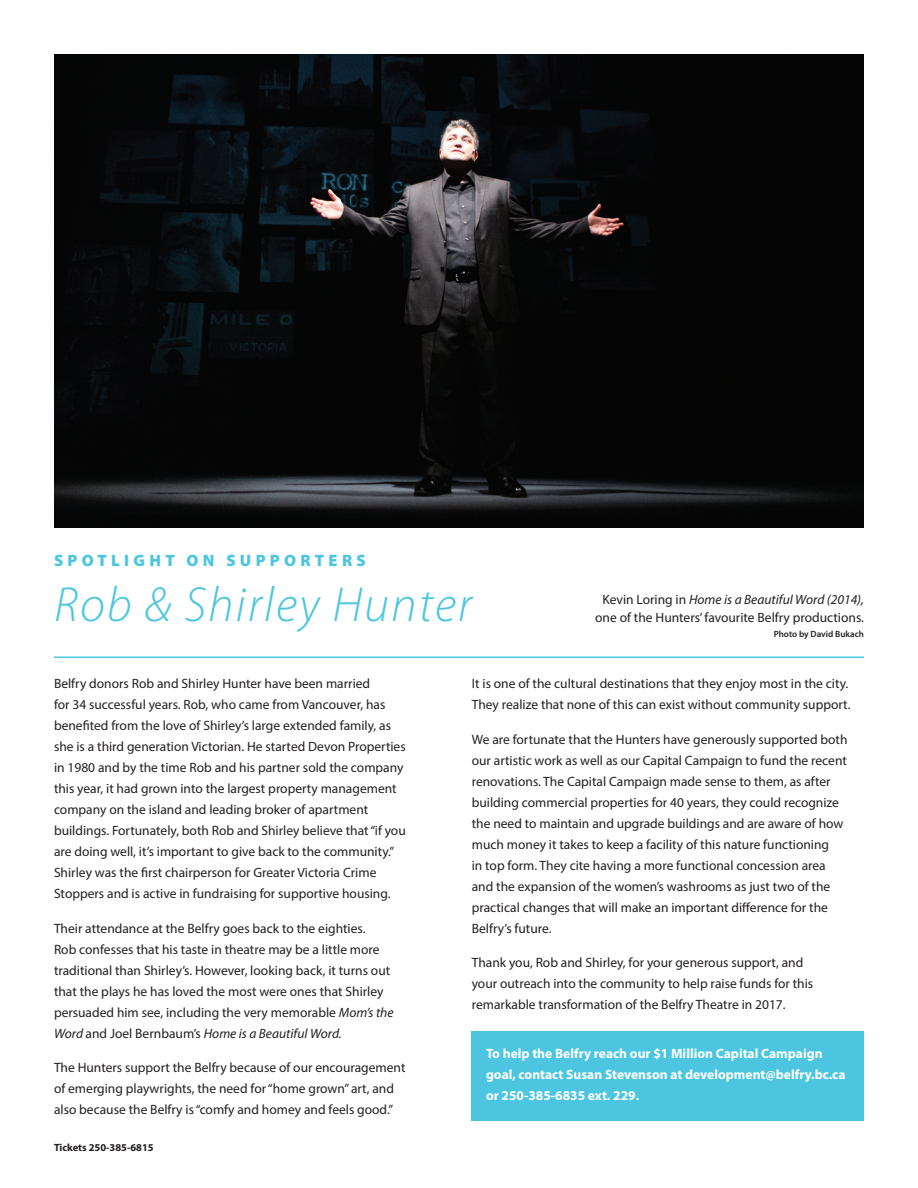
<style>
.page{position:relative;width:918px;height:1188px;background:#fff}
.page>*{position:absolute;margin:0;border:0;box-sizing:border-box;transform-origin:0 0}
.Body{font:italic 300 49.5px "Myriad Pro";letter-spacing:.04em;color:#4cc6e0}
.Body-2{font:900 16.5px "Myriad Pro";letter-spacing:.26em;color:#4cc6e0}
.Body-3{font:13.5px/21px "Myriad Pro";color:#231f20}
.Body-4{font:700 13.5px/21px "Myriad Pro";color:#fff}
.Body-5{font:700 10.5px "Myriad Pro";color:#231f20}
.Body-6{font:600 9px "Myriad Pro";color:#231f20}
.s1{font-style:italic}
</style>
<div class="page">
<div style="left:472px;top:1031px;width:392px;height:89px;background:#4cc6e0"></div>
<img style="left:54px;top:54px;width:810px;height:474px">
<hr style="left:54px;top:656px;width:810px;height:2px;background:#4cc6e0">
<p class="Body-2" style="left:54px;top:549px;width:313px">SPOTLIGHT ON SUPPORTERS</p>
<p class="Body" style="left:54px;top:575px;width:420px">Rob &amp; Shirley Hunter</p>
<p class="Body-3" style="left:595px;top:590px;width:270px;line-height:18px;text-align:center">Kevin Loring in <span class="s1">Home is a Beautiful Word (2014), </span>one of the Hunters’ favourite Belfry productions.</p>
<p class="Body-6" style="left:774px;top:628px;width:92px">Photo by David Bukach</p>
<p class="Body-3" style="left:54px;top:673px;width:353px">Belfry donors Rob and Shirley Hunter have been married<br>for 34 successful years. Rob, who came from Vancouver, has benefited from the love of Shirley’s large extended family, as she is a third generation Victorian. He started Devon Properties in 1980 and by the time Rob and his partner sold the company this year, it had grown into the largest property management company on the island and leading broker of apartment buildings. Fortunately, both Rob and Shirley believe that “if you are doing well, it’s important to give back to the community.” Shirley was the first chairperson for Greater Victoria Crime Stoppers and is active in fundraising for supportive housing.</p>
<p class="Body-3" style="left:54px;top:918px;width:341px">Their attendance at the Belfry goes back to the eighties.<br>Rob confesses that his taste in theatre may be a little more traditional than Shirley’s. However, looking back, it turns out that the plays he has loved the most were ones that Shirley persuaded him see, including the very memorable <span class="s1">Mom’s the Word</span> and Joel Bernbaum’s <span class="s1">Home is a Beautiful Word.</span></p>
<p class="Body-3" style="left:54px;top:1057px;width:353px">The Hunters support the Belfry because of our encouragement of emerging playwrights, the need for “home grown” art, and also because the Belfry is “comfy and homey and feels good.”</p>
<p class="Body-5" style="left:54px;top:1140px;width:101px">Tickets 250-385-6815</p>
<p class="Body-3" style="left:472px;top:673px;width:380px">It is one of the cultural destinations that they enjoy most in the city.<br>They realize that none of this can exist without community support.</p>
<p class="Body-3" style="left:472px;top:729px;width:377px">We are fortunate that the Hunters have generously supported both our artistic work as well as our Capital Campaign to fund the recent renovations. The Capital Campaign made sense to them, as after building commercial properties for 40 years, they could recognize the need to maintain and upgrade buildings and are aware of how much money it takes to keep a facility of this nature functioning<br>in top form. They cite having a more functional concession area and the expansion of the women’s washrooms as just two of the practical changes that will make an important difference for the Belfry’s future.</p>
<p class="Body-3" style="left:472px;top:952px;width:343px">Thank you, Rob and Shirley, for your generous support, and your outreach into the community to help raise funds for this remarkable transformation of the Belfry Theatre in 2017.</p>
<p class="Body-4" style="left:486px;top:1043px;width:361px">To help the Belfry reach our $1 Million Capital Campaign goal, contact Susan Stevenson at development@belfry.bc.ca or 250-385-6835 ext. 229.</p>
</div>
